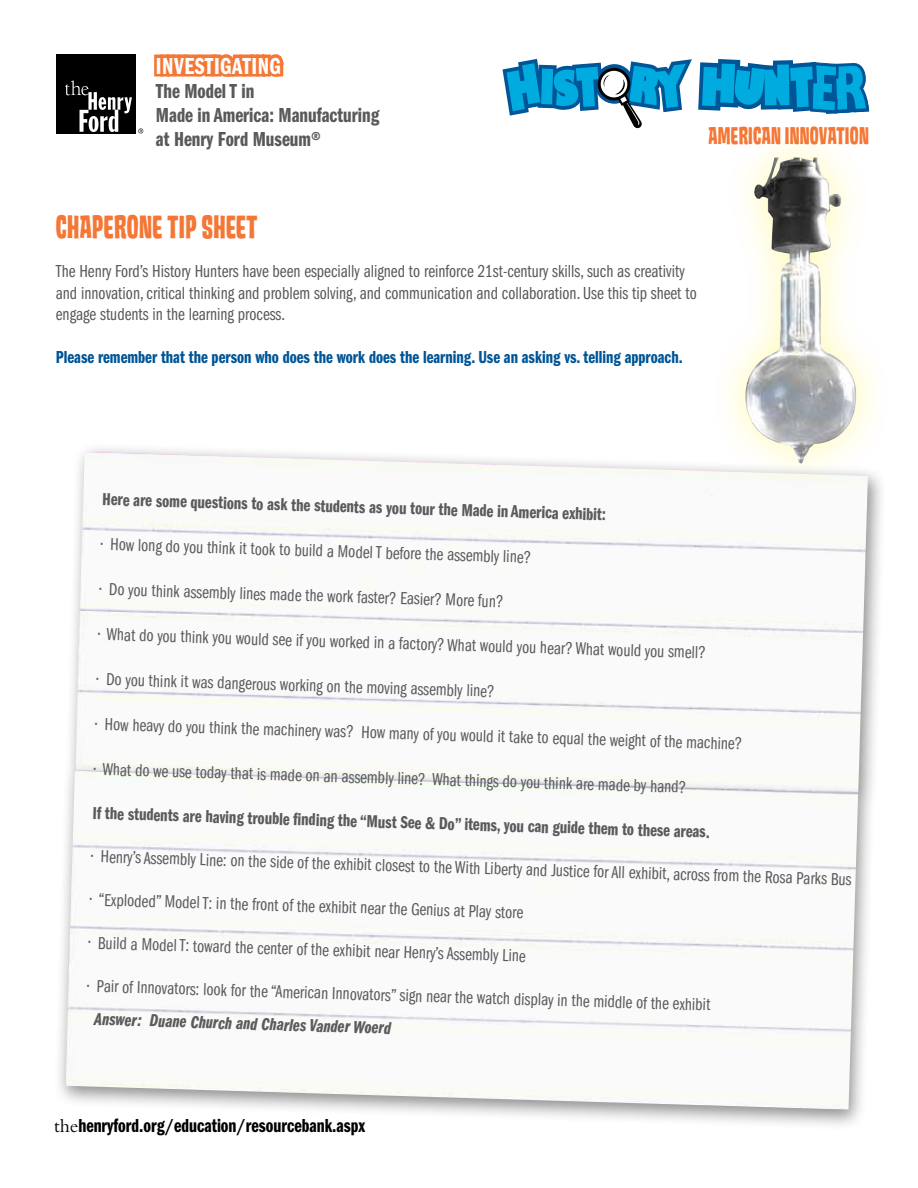
<style>
.page{position:relative;width:918px;height:1188px;background:#fff}
.page>*{position:absolute;margin:0;border:0;box-sizing:border-box;transform-origin:0 0}
.t1{font:31.8px "House Movements Custom";letter-spacing:.015em;color:#f47735}
.t2{font:24px "House Movements Custom";letter-spacing:.01em;color:#f47735}
.t3{font:24px "Franklin Gothic Demi Cmpr";letter-spacing:.02em;color:#fff}
.t4{font:21px/24px "Franklin Gothic Demi Cmpr";color:#58595b}
.t5{font:19.5px "Franklin Gothic Demi Cmpr";color:#000}
.t6{font:18px "Franklin Gothic Book Cmpr";color:#5a5b5d}
.t7{font:18px/21.6px "Franklin Gothic Book Cmpr";color:#58595b}
.t8{font:18px "Franklin Gothic Demi Cmpr";color:#5a5b5d}
.t9{font:18px "Franklin Gothic Demi Cmpr";color:#005596}
.t10{font:18px "Franklin Gothic Demi Cmpr Ital";color:#5a5b5d}
.s1{font-family:"Bembo"}
</style>
<div class="page">
<div style="left:65px;top:442px;width:822px;height:373px;background:#000;opacity:.45"></div>
<img style="left:75px;top:452px;width:793px;height:310px">
<div style="left:54px;top:762px;width:822px;height:368px;background:#000;opacity:.45"></div>
<img style="left:65px;top:771px;width:793px;height:339px">
<svg style="left:154px;top:54px;width:130px;height:23px;background:#f47d3f"></svg>
<svg style="left:503px;top:58px;width:366px;height:71px"></svg>
<div style="left:56px;top:54px;width:79px;height:80px;background:#000"></div>
<svg style="left:65px;top:81px;width:67px;height:51px"></svg>
<svg style="left:138px;top:128px;width:5px;height:6px"></svg>
<div style="left:709px;top:121px;width:184px;height:375px;background:#fff200;opacity:.32"></div>
<img style="left:745px;top:158px;width:111px;height:307px">
<h2 class="t3" style="left:156px;top:52px;width:127px">INVESTIGATING</h2>
<p class="t4" style="left:156px;top:80px;width:225px">The Model T in<br>Made in America: Manufacturing at Henry Ford Museum®</p>
<h2 class="t2" style="left:708px;top:122px;width:162px">AMERICAN INNOVATION</h2>
<h1 class="t1" style="left:56px;top:208px;width:203px">CHAPERONE TIP SHEET</h1>
<p class="t7" style="left:56px;top:261px;width:642px">The Henry Ford’s History Hunters have been especially aligned to reinforce 21st-century skills, such as creativity and innovation, critical thinking and problem solving, and communication and collaboration. Use this tip sheet to engage students in the learning process.</p>
<p class="t9" style="left:56px;top:348px;width:628px">Please remember that the person who does the work does the learning. Use an asking vs. telling approach.</p>
<p class="t8" style="left:103px;top:488px;width:505px;rotate:2deg">Here are some questions to ask the students as you tour the Made in America exhibit:</p>
<p class="t6" style="left:101px;top:533px;width:432px;rotate:2deg">• How long do you think it took to build a Model T before the assembly line?</p>
<p class="t6" style="left:100px;top:578px;width:405px;rotate:2deg">• Do you think assembly lines made the work faster? Easier? More fun?</p>
<p class="t6" style="left:99px;top:623px;width:609px;rotate:2deg">• What do you think you would see if you worked in a factory? What would you hear? What would you smell?</p>
<p class="t6" style="left:97px;top:668px;width:399px;rotate:2deg">• Do you think it was dangerous working on the moving assembly line?</p>
<p class="t6" style="left:96px;top:713px;width:648px;rotate:2deg">• How heavy do you think the machinery was? How many of you would it take to equal the weight of the machine?</p>
<p class="t6" style="left:95px;top:758px;width:594px;rotate:2deg">• What do we use today that is made on an assembly line? What things do you think are made by hand?</p>
<p class="t8" style="left:93px;top:802px;width:619px;rotate:2deg">If the students are having trouble fi nding the “Must See &amp; Do” items, you can guide them to these areas.</p>
<p class="t6" style="left:92px;top:845px;width:762px;rotate:2deg">• Henry’s Assembly Line: on the side of the exhibit closest to the With Liberty and Justice for All exhibit, across from the Rosa Parks Bus</p>
<p class="t6" style="left:91px;top:888px;width:435px;rotate:2deg">• “Exploded” Model T: in the front of the exhibit near the Genius at Play store</p>
<p class="t6" style="left:89px;top:932px;width:439px;rotate:2deg">• Build a Model T: toward the center of the exhibit near Henry’s Assembly Line</p>
<p class="t6" style="left:88px;top:974px;width:625px;rotate:2deg">• Pair of Innovators: look for the “American Innovators” sign near the watch display in the middle of the exhibit</p>
<p class="t10" style="left:95px;top:1008px;width:299px;rotate:2deg">Answer: Duane Church and Charles Vander Woerd</p>
<p class="t5" style="left:54px;top:1115px;width:313px"><span class="s1">the</span>henryford.org/education/resourcebank.aspx</p>
</div>
